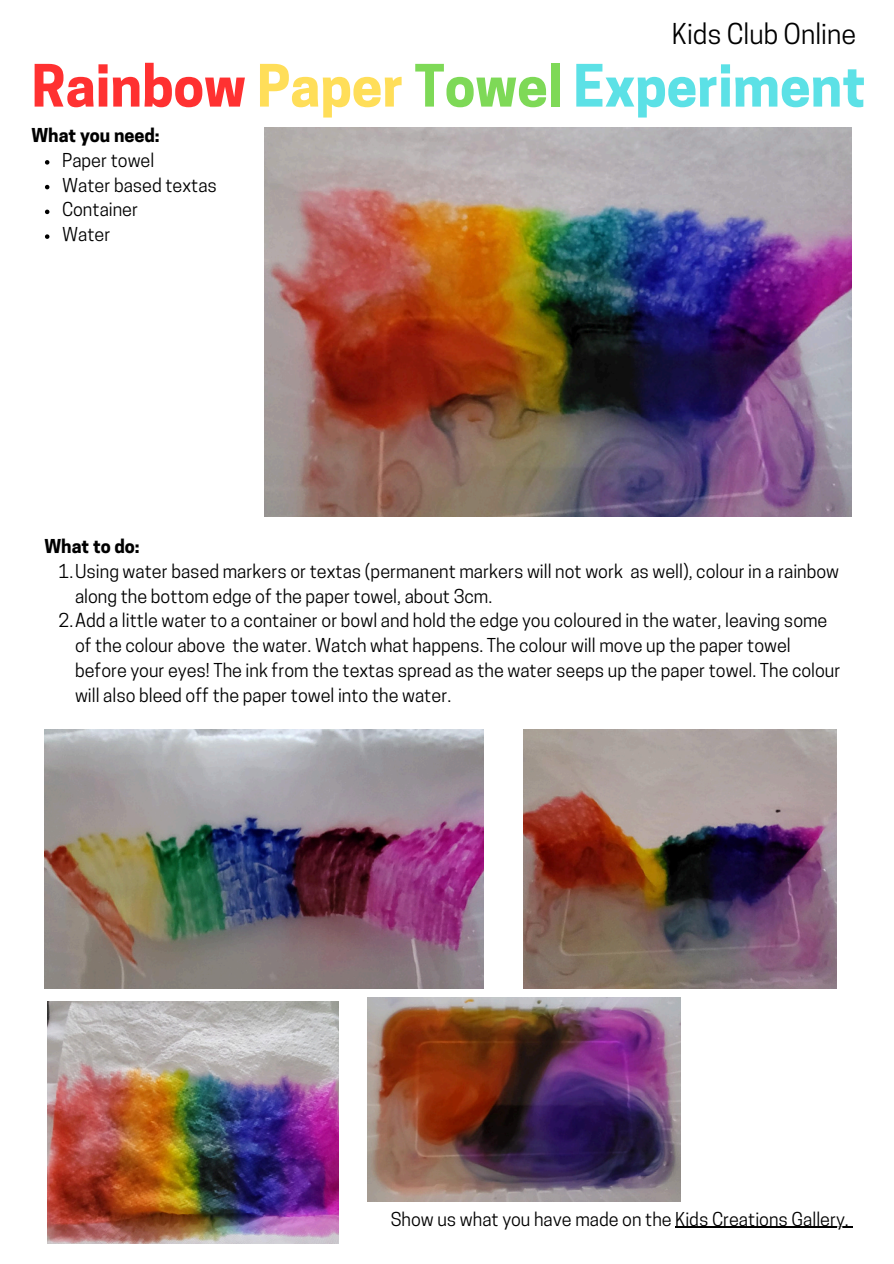
<style>
.page{position:relative;width:894px;height:1264px;background:#fff}
.page>*{position:absolute;margin:0;border:0;box-sizing:border-box;transform-origin:0 0}
.t1{font:700 54.75px "Cooper Hewitt";color:#5ce1e6}
.t2{font:27px "Cooper Hewitt";color:#000}
.t3{font:18px/24.8px "Cooper Hewitt";color:#000}
.t4{font:700 18px "Cooper Hewitt";color:#000}
.s1{color:#ff3131}
.s2{color:#ffde59}
.s3{color:#7ed957}
</style>
<div class="page">
<img style="left:264px;top:127px;width:587px;height:389px">
<img style="left:44px;top:729px;width:439px;height:259px">
<img style="left:523px;top:729px;width:313px;height:259px">
<img style="left:47px;top:1001px;width:291px;height:242px">
<img style="left:367px;top:997px;width:312px;height:204px">
<hr style="left:675px;top:1226px;width:173px;height:1px;background:#000">
<svg style="left:45px;top:160px;width:4px;height:5px"></svg>
<svg style="left:45px;top:185px;width:4px;height:4px"></svg>
<svg style="left:45px;top:210px;width:4px;height:4px"></svg>
<svg style="left:45px;top:234px;width:4px;height:5px"></svg>
<h2 class="t2" style="left:671px;top:23px;width:186px">Kids Club Online</h2>
<p class="t1" style="left:32px;top:65px;width:835px"><span class="s1">Rainbow</span> <span class="s2">Paper</span> <span class="s3">Towel</span> Experiment</p>
<p class="t4" style="left:31px;top:129px;width:130px">What you need:</p>
<p class="t3" style="left:62px;top:150px;width:94px">Paper towel</p>
<p class="t3" style="left:62px;top:175px;width:156px">Water based textas</p>
<p class="t3" style="left:62px;top:199px;width:78px">Container</p>
<h3 class="t3" style="left:62px;top:224px;width:50px">Water</h3>
<p class="t4" style="left:44px;top:539px;width:97px">What to do:</p>
<p class="t3" style="left:75px;top:561px;width:765px;text-indent:-17px">1.Using water based markers or textas (permanent markers will not work as well), colour in a rainbow along the bottom edge of the paper towel, about 3cm.</p>
<p class="t3" style="left:75px;top:610px;width:766px;text-indent:-17px">2.Add a little water to a container or bowl and hold the edge you coloured in the water, leaving some of the colour above the water. Watch what happens. The colour will move up the paper towel before your eyes! The ink from the textas spread as the water seeps up the paper towel. The colour will also bleed off the paper towel into the water.</p>
<h1 class="t3" style="left:390px;top:1208px;width:459px">Show us what you have made on the Kids Creations Gallery.</h1>
</div>
